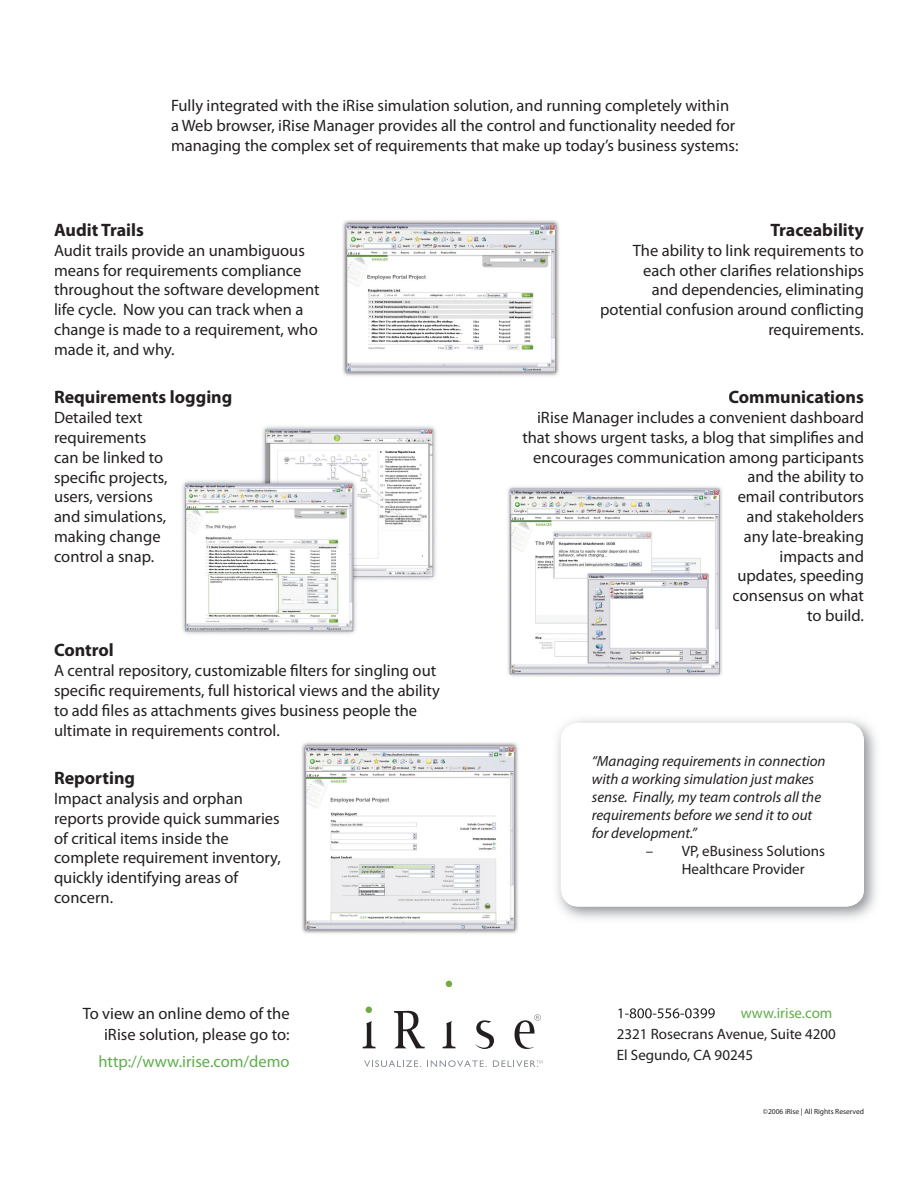
<style>
.page{position:relative;width:918px;height:1188px;background:#fff}
.page>*{position:absolute;margin:0;border:0;box-sizing:border-box;transform-origin:0 0}
.t1{font:700 18px "Myriad Pro";color:#231f20}
.t2{font:16.5px/19.8px "Myriad Pro";color:#231f20}
.t3{font:16.5px "Myriad Pro";color:#5dae4a}
.t4{font:italic 15px/18px "Myriad Pro";color:#231f20}
.t5{font:15px/21px "Myriad Pro";color:#231f20}
.t6{font:15px "Myriad Pro";color:#60ae4a}
.t7{font:7.5px "Myriad Pro";color:#231f20}
</style>
<div class="page">
<img style="left:557px;top:719px;width:320px;height:200px">
<div style="left:561px;top:723px;width:303px;height:184px;background:#fff;border-radius:18px"></div>
<svg style="left:363px;top:1021px;width:13px;height:27px"></svg>
<svg style="left:366px;top:1007px;width:6px;height:6px"></svg>
<svg style="left:446px;top:981px;width:6px;height:6px"></svg>
<svg style="left:394px;top:1011px;width:31px;height:37px"></svg>
<svg style="left:443px;top:1021px;width:12px;height:27px"></svg>
<svg style="left:475px;top:1020px;width:19px;height:29px"></svg>
<svg style="left:364px;top:1060px;width:57px;height:7px"></svg>
<svg style="left:427px;top:1060px;width:60px;height:7px"></svg>
<svg style="left:515px;top:1014px;width:26px;height:35px"></svg>
<svg style="left:493px;top:1060px;width:49px;height:7px"></svg>
<svg style="left:618px;top:1008px;width:97px;height:10px"></svg>
<img style="left:343px;top:220px;width:216px;height:156px">
<img style="left:182px;top:426px;width:254px;height:209px">
<img style="left:507px;top:486px;width:216px;height:191px">
<img style="left:302px;top:742px;width:216px;height:192px">
<p class="t2" style="left:171px;top:96px;width:569px">Fully integrated with the iRise simulation solution, and running completely within a Web browser, iRise Manager provides all the control and functionality needed for managing the complex set of requirements that make up today’s business systems:</p>
<p class="t1" style="left:54px;top:220px;width:91px">Audit Trails</p>
<p class="t2" style="left:54px;top:241px;width:267px">Audit trails provide an unambiguous means for requirements compliance throughout the software development life cycle. Now you can track when a change is made to a requirement, who made it, and why.</p>
<p class="t1" style="left:54px;top:387px;width:180px">Requirements logging</p>
<p class="t2" style="left:54px;top:408px;width:115px">Detailed text requirements can be linked to specific projects, users, versions and simulations, making change control a snap.</p>
<p class="t1" style="left:54px;top:640px;width:61px">Control</p>
<p class="t2" style="left:54px;top:661px;width:388px">A central repository, customizable filters for singling out specific requirements, full historical views and the ability to add files as attachments gives business people the ultimate in requirements control.</p>
<p class="t1" style="left:54px;top:768px;width:83px">Reporting</p>
<p class="t2" style="left:54px;top:789px;width:228px">Impact analysis and orphan reports provide quick summaries of critical items inside the complete requirement inventory, quickly identifying areas of concern.</p>
<p class="t2" style="left:83px;top:1003px;width:208px;line-height:21px;text-align:right">To view an online demo of the iRise solution, please go to:</p>
<p class="t3" style="left:99px;top:1052px;width:193px">http://www.irise.com/demo</p>
<p class="t1" style="left:770px;top:220px;width:95px">Traceability</p>
<p class="t2" style="left:600px;top:241px;width:265px;text-align:right">The ability to link requirements to each other clarifies relationships<br>and dependencies, eliminating potential confusion around conflicting requirements.</p>
<p class="t1" style="left:728px;top:387px;width:137px">Communications</p>
<p class="t2" style="left:522px;top:408px;width:343px;text-align:right">iRise Manager includes a convenient dashboard that shows urgent tasks, a blog that simplifies and encourages communication among participants and the ability to<br>email contributors<br>and stakeholders<br>any late-breaking<br>impacts and<br>updates, speeding<br>consensus on what<br>to build.</p>
<p class="t4" style="left:592px;top:753px;width:235px">“Managing requirements in connection with a working simulation just makes sense. Finally, my team controls all the requirements before we send it to out for development.”</p>
<p class="t5" style="left:682px;top:843px;width:145px;line-height:18px;text-indent:-36px">– VP, eBusiness Solutions<br>Healthcare Provider</p>
<p class="t6" style="left:741px;top:1005px;width:93px">www.irise.com</p>
<p class="t5" style="left:617px;top:1024px;width:221px">2321 Rosecrans Avenue, Suite 4200<br>El Segundo, CA 90245</p>
<p class="t7" style="left:763px;top:1107px;width:103px">©2006 iRise | All Rights Reserved</p>
</div>
